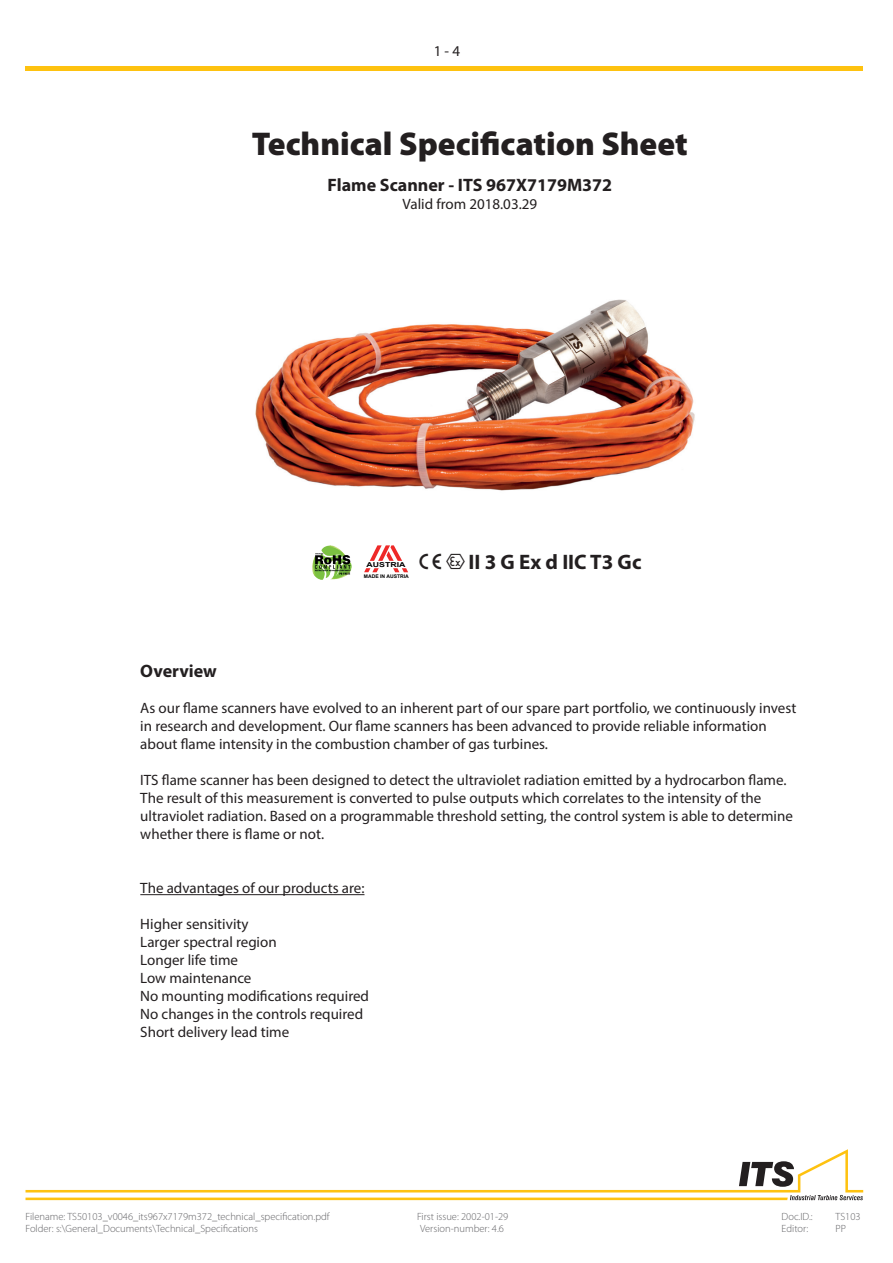
<style>
.page{position:relative;width:893px;height:1263px;background:#fff}
.page>*{position:absolute;margin:0;border:0;box-sizing:border-box;transform-origin:0 0}
.H1_Zertifikat_Name{font:900 33px "Myriad Pro";color:#231f20}
.H2_über_Linie{font:700 21px "Myriad Pro";color:#231f20}
.H2_über_Linie-2{font:700 18px "Myriad Pro";color:#231f20}
.H2_Linksbündig{font:700 18px "Myriad Pro";color:#231f20}
.Zertifikat_Fließtext{font:15px/18px "Myriad Pro";color:#231f20}
.Fußzeite_Zertifikat{font:300 10.5px "Myriad Pro";color:#636366}
.t1{font:700 6.75px "Arial";color:#000001;scale:1.29 1}
.t2{font:700 4.95px "Arial";color:#000001}
.s1{font-family:"Mar Vo Sym";font-weight:400}
</style>
<div class="page">
<svg style="left:26px;top:1149px;width:837px;height:51px"></svg>
<div style="left:26px;top:66px;width:837px;height:5px;background:#fec210"></div>
<hr style="left:140px;top:894px;width:224px;height:1px;background:#231f20">
<img style="left:312px;top:545px;width:40px;height:34px">
<svg style="left:364px;top:568px;width:15px;height:4px"></svg>
<svg style="left:393px;top:568px;width:15px;height:4px"></svg>
<svg style="left:370px;top:545px;width:32px;height:16px"></svg>
<img style="left:255px;top:300px;width:440px;height:191px">
<p class="Zertifikat_Fließtext" style="left:434px;top:42px;width:28px">1 - 4</p>
<p class="H1_Zertifikat_Name" style="left:252px;top:122px;width:437px">Technical Specification Sheet</p>
<p class="H2_über_Linie-2" style="left:328px;top:173px;width:286px">Flame Scanner - ITS 967X7179M372</p>
<p class="Zertifikat_Fließtext" style="left:403px;top:195px;width:136px">Valid from 2018.03.29</p>
<p class="t1" style="left:367px;top:560px;width:32px">AUSTRIA</p>
<p class="t2" style="left:364px;top:573px;width:46px">MADE IN AUSTRIA</p>
<p class="H2_über_Linie" style="left:419px;top:548px;width:224px"><span class="s1">C `</span> II 3 G Ex d IIC T3 Gc</p>
<p class="H2_Linksbündig" style="left:140px;top:659px;width:78px">Overview</p>
<p class="Zertifikat_Fließtext" style="left:140px;top:699px;width:657px">As our flame scanners have evolved to an inherent part of our spare part portfolio, we continuously invest in research and development. Our flame scanners has been advanced to provide reliable information about flame intensity in the combustion chamber of gas turbines.</p>
<p class="Zertifikat_Fließtext" style="left:140px;top:771px;width:654px">ITS flame scanner has been designed to detect the ultraviolet radiation emitted by a hydrocarbon flame.<br>The result of this measurement is converted to pulse outputs which correlates to the intensity of the ultraviolet radiation. Based on a programmable threshold setting, the control system is able to determine whether there is flame or not.</p>
<p class="Zertifikat_Fließtext" style="left:140px;top:879px;width:226px">The advantages of our products are:</p>
<p class="Zertifikat_Fließtext" style="left:140px;top:915px;width:110px">Higher sensitivity</p>
<p class="Zertifikat_Fließtext" style="left:140px;top:933px;width:138px">Larger spectral region</p>
<p class="Zertifikat_Fließtext" style="left:140px;top:951px;width:99px">Longer life time</p>
<p class="Zertifikat_Fließtext" style="left:140px;top:969px;width:113px">Low maintenance</p>
<p class="Zertifikat_Fließtext" style="left:140px;top:987px;width:230px">No mounting modifications required</p>
<p class="Zertifikat_Fließtext" style="left:140px;top:1005px;width:224px">No changes in the controls required</p>
<p class="Zertifikat_Fließtext" style="left:140px;top:1023px;width:150px">Short delivery lead time</p>
<p class="Fußzeite_Zertifikat" style="left:26px;top:1210px;width:306px">Filename: TS50103_v0046_its967x7179m372_technical_specification.pdf</p>
<p class="Fußzeite_Zertifikat" style="left:417px;top:1210px;width:93px">First issue: 2002-01-29</p>
<p class="Fußzeite_Zertifikat" style="left:782px;top:1210px;width:33px">Doc.ID.:</p>
<p class="Fußzeite_Zertifikat" style="left:836px;top:1210px;width:27px">TS103</p>
<p class="Fußzeite_Zertifikat" style="left:26px;top:1222px;width:234px">Folder: s:\General_Documents\Technical_Specifications</p>
<p class="Fußzeite_Zertifikat" style="left:420px;top:1222px;width:85px">Version-number: 4.6</p>
<p class="Fußzeite_Zertifikat" style="left:782px;top:1222px;width:28px">Editor:</p>
<p class="Fußzeite_Zertifikat" style="left:836px;top:1222px;width:12px">PP</p>
</div>
